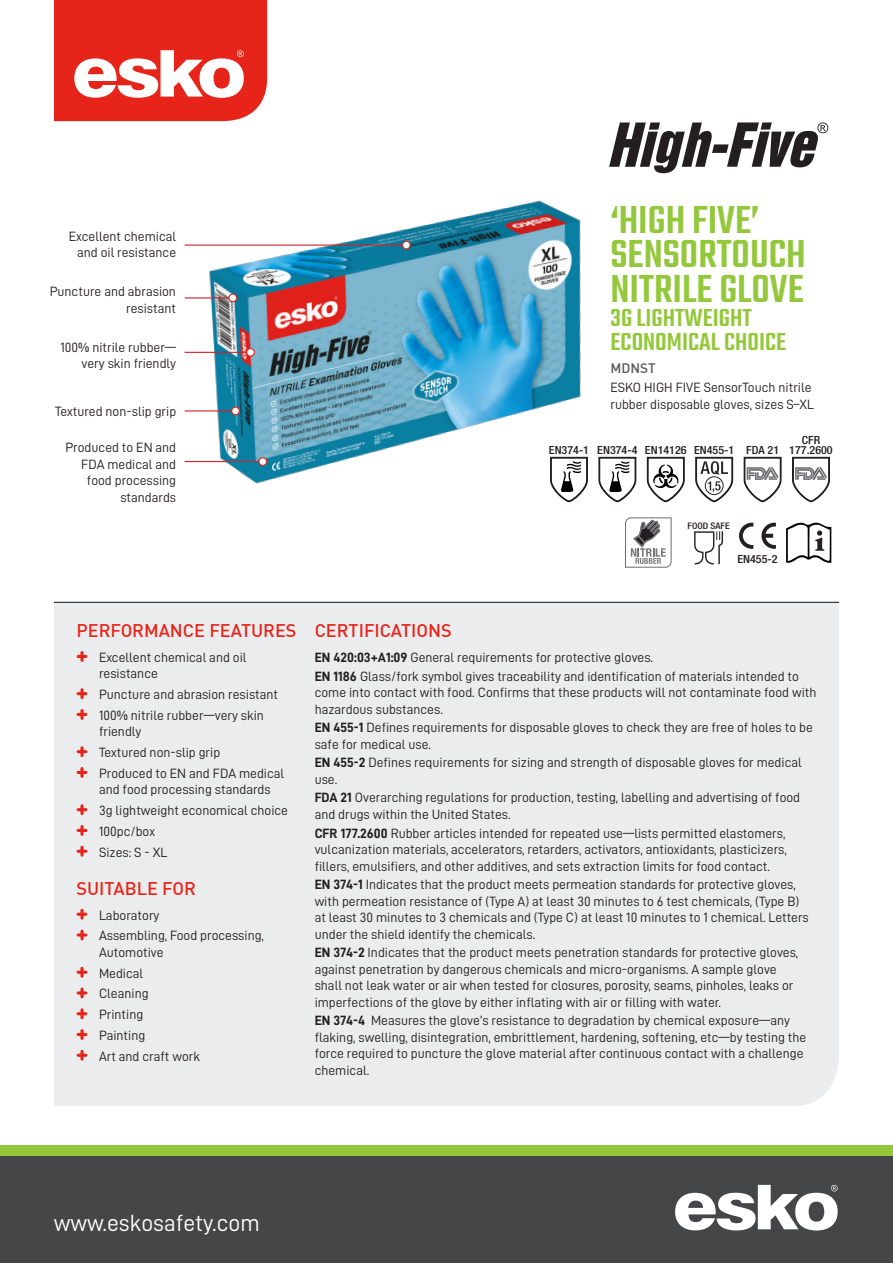
<style>
.page{position:relative;width:893px;height:1263px;background:#fff}
.page>*{position:absolute;margin:0;border:0;box-sizing:border-box;transform-origin:0 0}
.t1{font:500 42.9px/34.5px "Teko";color:#94c83c}
.t2{font:500 27px/24px "Teko";color:#94c83c}
.New_Buletts{font:23.55px "D DIN";color:#fff}
.t3{font:500 18px "DIN";color:#e72419}
.t4{font:13.5px/16.5px "D DIN";color:#231f20}
.t5{font:500 13.5px "DIN";color:#57585a}
.t6{font:500 condensed 11.25px/10.1px "Helvetica Neue LT Std";color:#231f20;text-align:center;scale:1.07 1}
.t7{font:500 condensed 9px "Helvetica Neue LT Std";color:#231f20;scale:1.07 1}
.s1{font-family:"D DIN Bold"}
</style>
<div class="page">
<img style="left:184px;top:173px;width:479px;height:330px">
<div style="left:54px;top:601px;width:785px;height:505px;background:#ebecee"></div>
<svg style="left:54px;top:0;width:213px;height:121px"></svg>
<hr style="left:185px;top:245px;width:221px;height:1px;background:#d1232a">
<div style="left:403px;top:241px;width:7px;height:8px;background:#fff;border-radius:50%"></div>
<div style="left:402px;top:241px;width:9px;height:8px;border:1px solid #e72419;border-radius:50%"></div>
<hr style="left:185px;top:352px;width:65px;height:1px;background:#d1232a">
<div style="left:247px;top:348px;width:7px;height:8px;background:#fff;border-radius:50%"></div>
<div style="left:246px;top:348px;width:9px;height:9px;border:1px solid #e72419;border-radius:50%"></div>
<hr style="left:185px;top:410px;width:50px;height:1px;background:#d1232a">
<div style="left:232px;top:407px;width:7px;height:8px;background:#fff;border-radius:50%"></div>
<div style="left:231px;top:407px;width:9px;height:8px;border:1px solid #e72419;border-radius:50%"></div>
<hr style="left:185px;top:297px;width:48px;height:1px;background:#d1232a">
<div style="left:229px;top:294px;width:8px;height:8px;background:#fff;border-radius:50%"></div>
<div style="left:228px;top:294px;width:9px;height:8px;border:1px solid #e72419;border-radius:50%"></div>
<hr style="left:185px;top:461px;width:78px;height:1px;background:#d1232a">
<div style="left:259px;top:458px;width:8px;height:7px;background:#fff;border-radius:50%"></div>
<div style="left:258px;top:457px;width:9px;height:9px;border:1px solid #e72419;border-radius:50%"></div>
<svg style="left:78px;top:652px;width:8px;height:8px"></svg>
<svg style="left:78px;top:690px;width:8px;height:8px"></svg>
<svg style="left:78px;top:710px;width:8px;height:8px"></svg>
<svg style="left:78px;top:748px;width:8px;height:8px"></svg>
<svg style="left:78px;top:768px;width:8px;height:8px"></svg>
<svg style="left:78px;top:806px;width:8px;height:8px"></svg>
<svg style="left:78px;top:826px;width:8px;height:8px"></svg>
<svg style="left:78px;top:847px;width:8px;height:8px"></svg>
<svg style="left:78px;top:910px;width:8px;height:8px"></svg>
<svg style="left:78px;top:931px;width:8px;height:8px"></svg>
<svg style="left:78px;top:968px;width:8px;height:8px"></svg>
<svg style="left:78px;top:989px;width:8px;height:8px"></svg>
<svg style="left:78px;top:1010px;width:8px;height:8px"></svg>
<svg style="left:78px;top:1030px;width:8px;height:8px"></svg>
<svg style="left:78px;top:1051px;width:8px;height:8px"></svg>
<hr style="left:54px;top:602px;width:785px;height:1px;background:#231f20">
<svg style="left:609px;top:122px;width:219px;height:51px"></svg>
<svg style="left:625px;top:517px;width:47px;height:51px"></svg>
<div style="left:0;top:1151px;width:893px;height:112px;background:#454647"></div>
<div style="left:0;top:1145px;width:893px;height:11px;background:#94c83c"></div>
<svg style="left:675px;top:1185px;width:163px;height:45px"></svg>
<svg style="left:739px;top:523px;width:14px;height:26px"></svg>
<svg style="left:761px;top:523px;width:15px;height:26px"></svg>
<svg style="left:647px;top:457px;width:38px;height:45px"></svg>
<svg style="left:598px;top:457px;width:38px;height:45px"></svg>
<svg style="left:550px;top:457px;width:38px;height:45px"></svg>
<svg style="left:695px;top:457px;width:38px;height:45px"></svg>
<div style="left:705px;top:476px;width:18px;height:19px;border:1px solid #262626;border-radius:50%"></div>
<svg style="left:743px;top:457px;width:39px;height:45px"></svg>
<svg style="left:792px;top:457px;width:38px;height:45px"></svg>
<svg style="left:694px;top:531px;width:30px;height:34px"></svg>
<svg style="left:786px;top:522px;width:45px;height:41px"></svg>
<p class="t4" style="left:69px;top:227px;width:109px;text-align:right">Excellent chemical and oil resistance</p>
<p class="t4" style="left:50px;top:283px;width:128px;text-align:right">Puncture and abrasion resistant</p>
<p class="t4" style="left:60px;top:339px;width:117px;text-align:right">100% nitrile rubber— very skin friendly</p>
<p class="t4" style="left:55px;top:402px;width:123px">Textured non-slip grip</p>
<p class="t4" style="left:65px;top:439px;width:112px;text-align:right">Produced to EN and<br>FDA medical and food processing standards</p>
<p class="t1" style="left:610px;top:205px;width:197px">‘HIGH FIVE’<br>SENSORTOUCH<br>NITRILE GLOVE</p>
<p class="t2" style="left:610px;top:307px;width:177px">3G LIGHTWEIGHT<br>ECONOMICAL CHOICE</p>
<p class="t5" style="left:610px;top:359px;width:47px">MDNST</p>
<p class="t4" style="left:610px;top:379px;width:205px">ESKO HIGH FIVE SensorTouch nitrile rubber disposable gloves, sizes S–XL</p>
<p class="t6" style="left:549px;top:445px;width:39px">EN374-1</p>
<p class="t6" style="left:597px;top:445px;width:39px">EN374-4</p>
<p class="t6" style="left:694px;top:445px;width:39px">EN455-1</p>
<p class="t6" style="left:746px;top:445px;width:32px">FDA 21</p>
<p class="t6" style="left:789px;top:435px;width:42px">CFR<br>177.2600</p>
<p class="t6" style="left:645px;top:445px;width:40px">EN14126</p>
<p class="t7" style="left:688px;top:520px;width:41px">FOOD SAFE</p>
<p class="t6" style="left:737px;top:554px;width:39px">EN455-2</p>
<p class="t3" style="left:77px;top:619px;width:221px">PERFORMANCE FEATURES</p>
<p class="t4" style="left:99px;top:649px;width:149px">Excellent chemical and oil resistance</p>
<p class="t4" style="left:99px;top:686px;width:181px">Puncture and abrasion resistant</p>
<p class="t4" style="left:99px;top:707px;width:166px">100% nitrile rubber—very skin friendly</p>
<p class="t4" style="left:99px;top:744px;width:123px">Textured non-slip grip</p>
<p class="t4" style="left:99px;top:765px;width:187px">Produced to EN and FDA medical and food processing standards</p>
<p class="t4" style="left:99px;top:802px;width:191px">3g lightweight economical choice</p>
<p class="t4" style="left:99px;top:823px;width:57px">100pc/box</p>
<p class="t4" style="left:99px;top:843px;width:70px">Sizes: S - XL</p>
<p class="t3" style="left:77px;top:877px;width:121px">SUITABLE FOR</p>
<p class="t4" style="left:99px;top:906px;width:62px">Laboratory</p>
<p class="t4" style="left:99px;top:927px;width:166px">Assembling, Food processing,<br>Automotive</p>
<p class="t4" style="left:99px;top:964px;width:46px">Medical</p>
<p class="t4" style="left:99px;top:985px;width:51px">Cleaning</p>
<p class="t4" style="left:99px;top:1006px;width:46px">Printing</p>
<p class="t4" style="left:99px;top:1027px;width:48px">Painting</p>
<p class="t4" style="left:99px;top:1047px;width:103px">Art and craft work</p>
<p class="t3" style="left:315px;top:619px;width:139px">CERTIFICATIONS</p>
<p class="t4" style="left:315px;top:649px;width:340px"><span class="s1">EN 420:03+A1:09</span> General requirements for protective gloves.</p>
<p class="t4" style="left:315px;top:667px;width:503px"><span class="s1">EN 1186</span> Glass/fork symbol gives traceability and identification of materials intended to come into contact with food. Confirms that these products will not contaminate food with hazardous substances.</p>
<p class="t4" style="left:315px;top:719px;width:500px"><span class="s1">EN 455-1</span> Defines requirements for disposable gloves to check they are free of holes to be safe for medical use.</p>
<p class="t4" style="left:315px;top:754px;width:489px"><span class="s1">EN 455-2</span> Defines requirements for sizing and strength of disposable gloves for medical use.</p>
<p class="t4" style="left:315px;top:789px;width:487px"><span class="s1">FDA 21</span> Overarching regulations for production, testing, labelling and advertising of food and drugs within the United States.</p>
<p class="t4" style="left:315px;top:824px;width:474px;text-align:justify"><span class="s1">CFR 177.2600</span> Rubber articles intended for repeated use—lists permitted elastomers, vulcanization materials, accelerators, retarders, activators, antioxidants, plasticizers, fillers, emulsifiers, and other additives, and sets extraction limits for food contact.</p>
<p class="t4" style="left:315px;top:876px;width:496px"><span class="s1">EN 374-1</span> Indicates that the product meets permeation standards for protective gloves, with permeation resistance of (Type A) at least 30 minutes to 6 test chemicals, (Type B) at least 30 minutes to 3 chemicals and (Type C) at least 10 minutes to 1 chemical. Letters under the shield identify the chemicals.</p>
<p class="t4" style="left:315px;top:944px;width:485px"><span class="s1">EN 374-2</span> Indicates that the product meets penetration standards for protective gloves, against penetration by dangerous chemicals and micro-organisms. A sample glove shall not leak water or air when tested for closures, porosity, seams, pinholes, leaks or imperfections of the glove by either inflating with air or filling with water.</p>
<p class="t4" style="left:315px;top:1012px;width:493px"><span class="s1">EN 374-4</span> Measures the glove’s resistance to degradation by chemical exposure—any flaking, swelling, disintegration, embrittlement, hardening, softening, etc—by testing the force required to puncture the glove material after continuous contact with a challenge chemical.</p>
<p class="New_Buletts" style="left:54px;top:1209px;width:208px">www.eskosafety.com</p>
</div>
